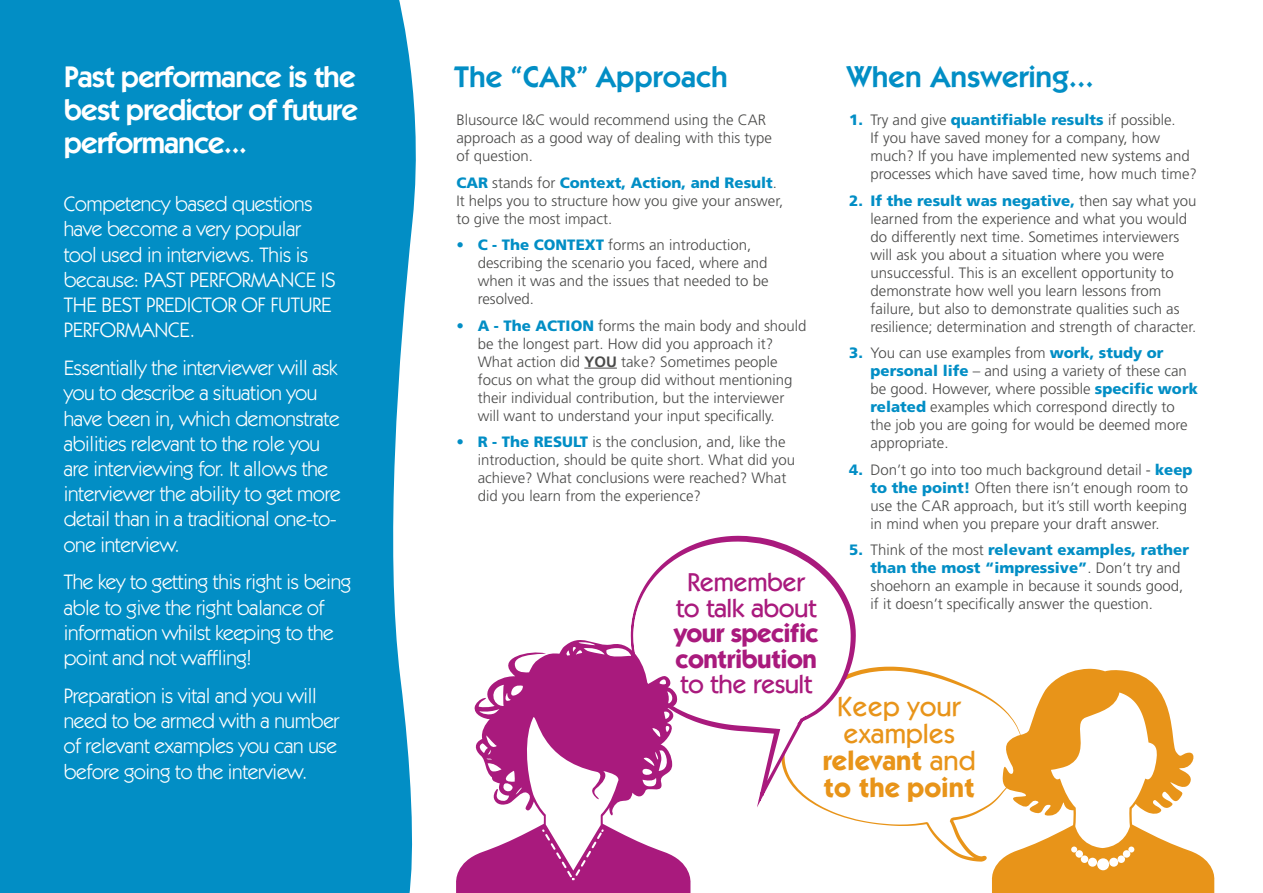
<style>
.page{position:relative;width:1263px;height:893px;background:#fff}
.page>*{position:absolute;margin:0;border:0;box-sizing:border-box;transform-origin:0 0}
.t1{font:600 30px/33px "Itc Kabel";letter-spacing:-.03em;color:#fff;text-align:justify}
.t2{font:600 30px "Itc Kabel";color:#028ec5}
.t3{font:500 27.45px/27px "Itc Kabel";color:#e89419;text-align:center}
.t4{font:500 25.95px/25.5px "Itc Kabel";letter-spacing:-.02em;color:#a91a7d;text-align:center}
.t5{font:700 25.95px/25.5px "Itc Kabel";letter-spacing:-.02em;color:#a91a7d}
.t6{font:21px/25.2px "Itc Kabel";letter-spacing:-.015em;color:#fff}
.t7{font:300 15px/18px "Frutiger";color:#4a4a49}
.s1{font-weight:900;color:#028ec5}
.s2{color:#028ec5}
.s3{font-weight:700}
</style>
<div class="page">
<svg style="left:992px;top:669px;width:223px;height:224px"></svg>
<div style="left:1097px;top:858px;width:12px;height:12px;background:#fff;border-radius:50%"></div>
<div style="left:1109px;top:858px;width:9px;height:9px;background:#fff;border-radius:50%"></div>
<div style="left:1088px;top:858px;width:9px;height:9px;background:#fff;border-radius:50%"></div>
<div style="left:1117px;top:855px;width:8px;height:8px;background:#fff;border-radius:50%"></div>
<div style="left:1081px;top:855px;width:7px;height:8px;background:#fff;border-radius:50%"></div>
<div style="left:1123px;top:850px;width:7px;height:8px;background:#fff;border-radius:50%"></div>
<svg style="left:1128px;top:846px;width:6px;height:6px"></svg>
<svg style="left:1071px;top:846px;width:6px;height:6px"></svg>
<div style="left:1075px;top:850px;width:8px;height:8px;background:#fff;border-radius:50%"></div>
<svg style="left:857px;top:667px;width:166px;height:195px"></svg>
<hr style="left:584px;top:368px;width:33px;height:1px;background:#4a4a49">
<div style="left:0;top:0;width:416px;height:893px;background:#028ec5"></div>
<svg style="left:456px;top:640px;width:174px;height:253px;fill:#a91a7d"></svg>
<svg style="left:542px;top:810px;width:62px;height:74px"></svg>
<svg style="left:630px;top:535px;width:227px;height:358px"></svg>
<h1 class="t1" style="left:64px;top:60px;width:296px">Past performance is the best predictor of future performance...</h1>
<h3 class="t6" style="left:64px;top:191px;width:273px">Competency based questions have become a very popular tool used in interviews. This is because: PAST PERFORMANCE IS<br>THE BEST PREDICTOR OF FUTURE<br>PERFORMANCE.</h3>
<p class="t6" style="left:64px;top:355px;width:278px">Essentially the interviewer will ask you to describe a situation you have been in, which demonstrate abilities relevant to the role you are interviewing for. It allows the interviewer the ability to get more detail than in a traditional one-to&shy;one interview.</p>
<h3 class="t6" style="left:64px;top:569px;width:289px">The key to getting this right is being able to give the right balance of information whilst keeping to the point and not waffling!</h3>
<h3 class="t6" style="left:64px;top:683px;width:277px">Preparation is vital and you will need to be armed with a number of relevant examples you can use before going to the interview.</h3>
<h1 class="t2" style="left:454px;top:59px;width:275px">The “CAR” Approach</h1>
<h1 class="t2" style="left:847px;top:59px;width:248px">When Answering...</h1>
<p class="t7" style="left:456px;top:111px;width:317px">Blusource I&amp;C would recommend using the CAR approach as a good way of dealing with this type of question.</p>
<p class="t7" style="left:456px;top:173px;width:328px"><span class="s1">CAR</span> stands for <span class="s1">Context, Action, and Result</span>.<br>It helps you to structure how you give your answer, to give the most impact.</p>
<p class="t7" style="left:478px;top:236px;width:292px;text-indent:-21px"><span class="s2">•</span> <span class="s1">C - The CONTEXT</span> forms an introduction, describing the scenario you faced, where and when it was and the issues that needed to be resolved.</p>
<p class="t7" style="left:478px;top:316px;width:330px;text-indent:-21px"><span class="s2">•</span> <span class="s1">A - The ACTION</span> forms the main body and should be the longest part. How did you approach it?<br>What action did <span class="s3">YOU</span> take? Sometimes people focus on what the group did without mentioning their individual contribution, but the interviewer will want to understand your input specifically.</p>
<p class="t7" style="left:478px;top:433px;width:319px;text-indent:-21px"><span class="s2">•</span> <span class="s1">R - The RESULT</span> is the conclusion, and, like the introduction, should be quite short. What did you achieve? What conclusions were reached? What did you learn from the experience?</p>
<p class="t7" style="left:870px;top:111px;width:328px;text-indent:-21px"><span class="s1">1.</span> Try and give <span class="s1">quantifiable results</span> if possible.<br>If you have saved money for a company, how much? If you have implemented new systems and processes which have saved time, how much time?</p>
<p class="t7" style="left:870px;top:191px;width:328px;text-indent:-21px"><span class="s1">2. If the result was negative,</span> then say what you learned from the experience and what you would do differently next time. Sometimes interviewers will ask you about a situation where you were unsuccessful. This is an excellent opportunity to demonstrate how well you learn lessons from failure, but also to demonstrate qualities such as resilience; determination and strength of character.</p>
<p class="t7" style="left:870px;top:344px;width:329px;text-indent:-21px"><span class="s1">3.</span> You can use examples from <span class="s1">work, study or personal life</span> – and using a variety of these can be good. However, where possible <span class="s1">specific work related</span> examples which correspond directly to the job you are going for would be deemed more appropriate.</p>
<p class="t7" style="left:870px;top:460px;width:324px;text-indent:-21px"><span class="s1">4.</span> Don’t go into too much background detail - <span class="s1">keep to the point!</span> Often there isn’t enough room to use the CAR approach, but it’s still worth keeping in mind when you prepare your draft answer.</p>
<p class="t7" style="left:870px;top:541px;width:320px;text-indent:-21px"><span class="s1">5.</span> Think of the most <span class="s1">relevant examples, rather than the most “impressive”</span>. Don’t try and shoehorn an example in because it sounds good, if it doesn’t specifically answer the question.</p>
<h3 class="t4" style="left:676px;top:569px;width:142px">Remember to talk about</h3>
<h3 class="t5" style="left:674px;top:620px;width:146px">your specific contribution</h3>
<h3 class="t4" style="left:680px;top:671px;width:134px">to the result</h3>
<h2 class="t3" style="left:823px;top:693px;width:154px">Keep your examples <span class="s3">relevant</span> and <span class="s3">to the point</span></h2>
</div>
